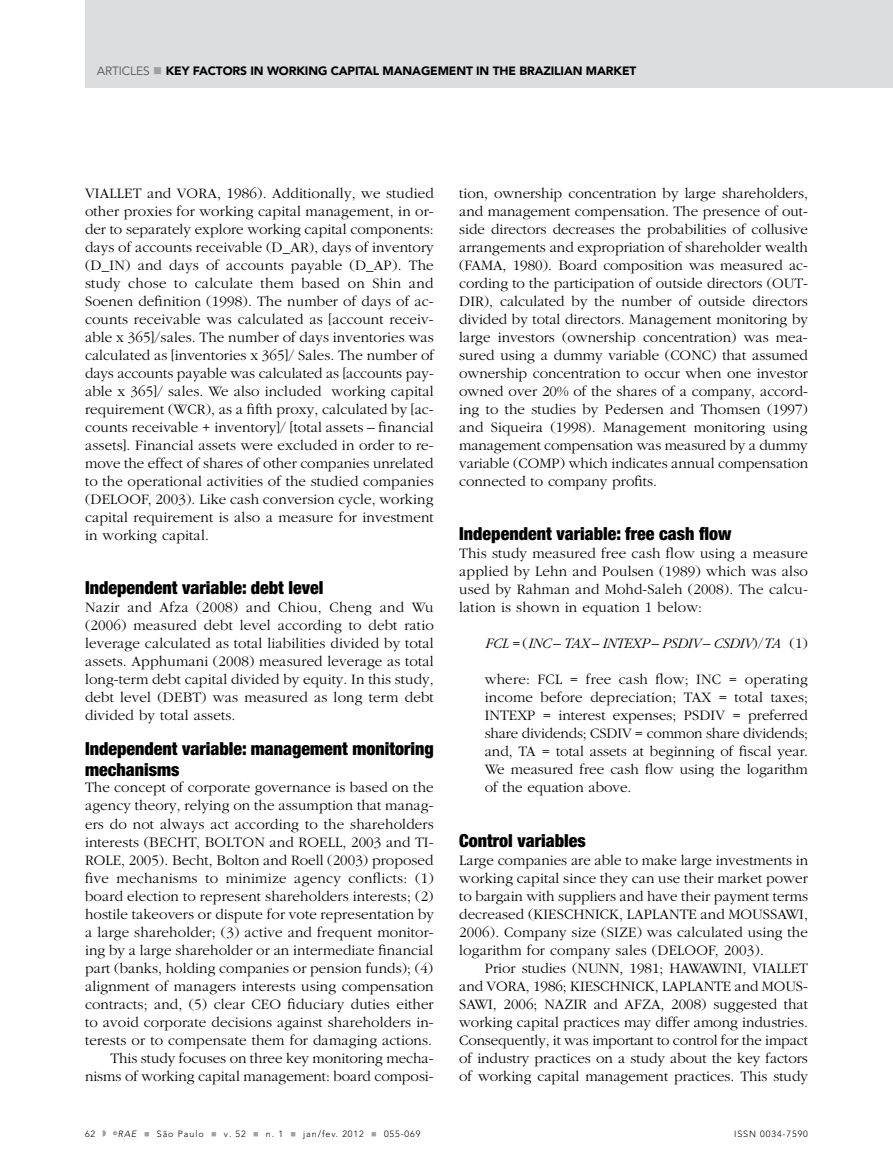
<style>
.page{position:relative;width:893px;height:1170px;background:#fff}
.page>*{position:absolute;margin:0;border:0;box-sizing:border-box;transform-origin:0 0}
.t1{font:900 condensed 18px/20.2px "Helvetica Neue";color:#000}
.t2{font:300 15px/18px "Garamond";letter-spacing:.005em;color:#000;text-align:justify}
.t3{font:italic 300 15px "Garamond";letter-spacing:-.01em;color:#000}
.t4{font:900 12px "Avenir LT Std";letter-spacing:-.01em;color:#000}
.t5{font:300 9px "Avenir LT Std";letter-spacing:.1em;color:#000}
.s1{font-weight:400;color:#636466}
.s2{color:#9d9fa2}
.s3{font-style:normal}
.s4{font-style:italic}
</style>
<div class="page">
<div style="left:85px;top:0;width:808px;height:87px;background:#dcddde"></div>
<svg style="left:103px;top:1130px;width:3px;height:6px"></svg>
<p class="t4" style="left:97px;top:64px;width:541px"><span class="s1">ARTICLES</span> <span class="s2">■</span> KEY FACTORS IN WORKING CAPITAL MANAGEMENT IN THE BRAZILIAN MARKET</p>
<p class="t2" style="left:85px;top:185px;width:350px">Viallet and Vora, 1986). Additionally, we studied other proxies for working capital management, in or&shy;der to separately explore working capital components: days of accounts receivable (D_AR), days of inventory (D_IN) and days of accounts payable (D_AP). The study chose to calculate them based on Shin and Soenen definition (1998). The number of days of ac&shy;counts receivable was calculated as [account receiv&shy;able x 365]/sales. The number of days inventories was calculated as [inventories x 365]/ Sales. The number of days accounts payable was calculated as [accounts pay&shy;able x 365]/ sales. We also included working capital requirement (WCR), as a fifth proxy, calculated by [ac&shy;counts receivable + inventory]/ [total assets – financial assets]. Financial assets were excluded in order to re&shy;move the effect of shares of other companies unrelated to the operational activities of the studied companies (Deloof</p>
<p class="t2" style="left:85px;top:491px;width:350px;text-indent:63px">, 2003). Like cash conversion cycle, working capital requirement is also a measure for investment in working capital.</p>
<p class="t1" style="left:85px;top:577px;width:240px">Independent variable: debt level</p>
<p class="t2" style="left:85px;top:599px;width:350px">Nazir and Afza (2008) and Chiou, Cheng and Wu (2006) measured debt level according to debt ratio leverage calculated as total liabilities divided by total assets. Apphumani (2008) measured leverage as total long-term debt capital divided by equity. In this study, debt level (DEBT) was measured as long term debt divided by total assets.</p>
<p class="t1" style="left:85px;top:738px;width:350px">Independent variable: management monitoring mechanisms</p>
<p class="t2" style="left:85px;top:779px;width:350px">The concept of corporate governance is based on the agency theory, relying on the assumption that manag&shy;ers do not always act according to the shareholders interests (Becht, Bolton</p>
<p class="t2" style="left:85px;top:833px;width:351px;text-align:right">ll, 2003 and Ti-<br>role, 2005). Becht, Bolton and Roell (2003) proposed five mechanisms to minimize agency conflicts: (1) board election to represent shareholders interests; (2) hostile takeovers or dispute for vote representation by a large shareholder; (3) active and frequent monitor&shy;ing by a large shareholder or an intermediate financial part (banks, holding companies or pension funds); (4) alignment of managers interests using compensation contracts; and, (5) clear CEO fiduciary duties either to avoid corporate decisions against shareholders in&shy;terests or to compensate them for damaging actions.<br>This study focuses on three key monitoring mecha&shy;nisms of working capital management: board composi-</p>
<p class="t2" style="left:269px;top:833px;width:40px">and Roe</p>
<p class="t2" style="left:459px;top:185px;width:350px">tion, ownership concentration by large shareholders, and management compensation. The presence of out&shy;side directors decreases the probabilities of collusive arrangements and expropriation of shareholder wealth (Fama</p>
<p class="t2" style="left:459px;top:257px;width:350px;text-indent:43px">, 1980). Board composition was measured ac&shy;cording to the participation of outside directors (OUT-DIR), calculated by the number of outside directors divided by total directors. Management monitoring by large investors (ownership concentration) was mea&shy;sured using a dummy variable (CONC) that assumed ownership concentration to occur when one investor owned over 20% of the shares of a company, accord&shy;ing to the studies by Pedersen and Thomsen (1997) and Siqueira (1998). Management monitoring using management compensation was measured by a dummy variable (COMP) which indicates annual compensation connected to company profits.</p>
<p class="t1" style="left:459px;top:523px;width:274px">Independent variable: free cash flow</p>
<p class="t2" style="left:459px;top:545px;width:350px">This study measured free cash flow using a measure applied by Lehn and Poulsen (1989) which was also used by Rahman and Mohd-Saleh (2008). The calcu&shy;lation is shown in equation 1 below:</p>
<p class="t3" style="left:485px;top:635px;width:325px">FCL = <span class="s3">(</span>INC – TAX – INTEXP – PSDIV – CSDIV<span class="s3">)/</span>TA <span class="s3">(1)</span></p>
<p class="t2" style="left:485px;top:671px;width:325px">where: FCL = free cash flow; INC = operating income before depreciation; TAX = total taxes; INTEXP = interest expenses; PSDIV = preferred share dividends; CSDIV = common share dividends; and, TA = total assets at beginning of fiscal year.<br>We measured free cash flow using the logarithm of the equation above.</p>
<p class="t1" style="left:459px;top:829px;width:128px">Control variables</p>
<p class="t2" style="left:459px;top:851px;width:350px">Large companies are able to make large investments in working capital since they can use their market power to bargain with suppliers and have their payment terms decreased (Kies</p>
<p class="t2" style="left:564px;top:905px;width:106px">chnick, Laplante</p>
<p class="t2" style="left:701px;top:905px;width:50px">and Moussawi</p>
<p class="t2" style="left:459px;top:905px;width:350px;text-indent:345px">, 2006). Company size (SIZE) was calculated using the logarithm for company sales (Deloof</p>
<p class="t2" style="left:715px;top:941px;width:51px">, 2003).</p>
<p class="t2" style="left:485px;top:959px;width:325px">Prior studies (NUNN, 1981; HAWAWINI, VIALLET</p>
<p class="t2" style="left:459px;top:977px;width:350px">and VORA, 1986; KIESCHNICK, LAPLANTE and MOUS-</p>
<p class="t2" style="left:459px;top:995px;width:350px">SAWI, 2006; NAZIR and AFZA, 2008) suggested that</p>
<p class="t2" style="left:459px;top:1013px;width:350px">working capital practices may differ among industries.</p>
<p class="t2" style="left:459px;top:1031px;width:350px">Consequently, it was important to control for the impact</p>
<p class="t2" style="left:459px;top:1049px;width:350px">of industry practices on a study about the key factors</p>
<p class="t2" style="left:459px;top:1067px;width:350px">of working capital management practices. This study</p>
<p class="t5" style="left:85px;top:1128px;width:12px">62</p>
<p class="t5" style="left:113px;top:1128px;width:309px"><sup>©</sup><span class="s4">RAE</span> <span class="s2">■</span> São Paulo <span class="s2">■</span> v. 52 <span class="s2">■</span> n. 1 <span class="s2">■</span> jan/fev. 2012 <span class="s2">■</span> 055-069</p>
<p class="t5" style="left:734px;top:1128px;width:75px">ISSN 0034-7590</p>
</div>
